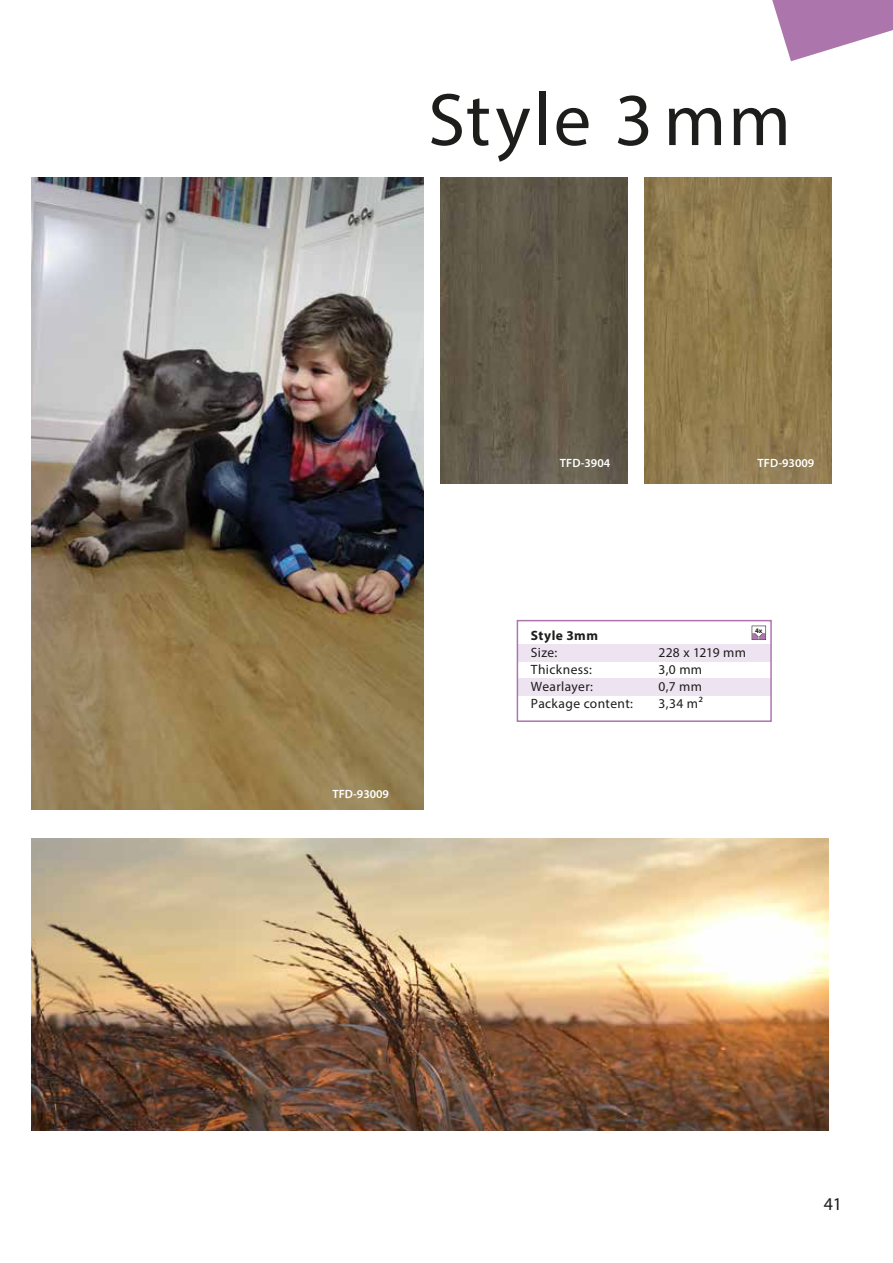
<style>
.page{position:relative;width:893px;height:1263px;background:#fff}
.page>*{position:absolute;margin:0;border:0;box-sizing:border-box;transform-origin:0 0}
.t1{font:75px "Myriad Pro";letter-spacing:.035em;color:#1d1d1b}
.t2{font:18px "Myriad Pro";color:#1d1d1b}
.t3{font:13.5px "Myriad Pro";letter-spacing:.025em;color:#1d1d1b}
.t4{font:13.5px "Myriad Pro";color:#1d1d1b}
.t5{font:700 13.5px "Myriad Pro";letter-spacing:.035em;color:#1d1d1b}
.t6{font:600 12px "Myriad Pro";color:#fff}
.t7{font:700 6.9px "Myriad Pro";color:#1d1d1b}
</style>
<div class="page">
<img style="left:644px;top:178px;width:187px;height:306px">
<img style="left:440px;top:178px;width:187px;height:306px">
<img style="left:32px;top:178px;width:391px;height:631px">
<div style="left:518px;top:644px;width:252px;height:17px;background:#ede3f1"></div>
<div style="left:518px;top:678px;width:252px;height:17px;background:#ede3f1"></div>
<svg style="left:752px;top:626px;width:14px;height:14px"></svg>
<div style="left:517px;top:620px;width:255px;height:102px;border:2px solid #ac76ad"></div>
<img style="left:32px;top:838px;width:796px;height:292px">
<svg style="left:772px;top:0;width:121px;height:61px"></svg>
<h1 class="t1" style="left:428px;top:74px;width:364px">Style 3mm</h1>
<p class="t6" style="left:332px;top:786px;width:58px">TFD-93009</p>
<p class="t6" style="left:560px;top:455px;width:52px">TFD-3904</p>
<p class="t6" style="left:758px;top:455px;width:58px">TFD-93009</p>
<p class="t5" style="left:531px;top:627px;width:69px">Style 3mm</p>
<p class="t3" style="left:531px;top:644px;width:28px">Size:</p>
<p class="t4" style="left:658px;top:644px;width:89px">228 x 1219 mm</p>
<p class="t3" style="left:531px;top:661px;width:63px">Thickness:</p>
<p class="t3" style="left:658px;top:661px;width:45px">3,0 mm</p>
<p class="t3" style="left:531px;top:678px;width:64px">Wearlayer:</p>
<p class="t3" style="left:658px;top:678px;width:45px">0,7 mm</p>
<p class="t3" style="left:531px;top:695px;width:104px">Package content:</p>
<p class="t3" style="left:658px;top:695px;width:46px">3,34 m²</p>
<p class="t7" style="left:755px;top:626px;width:9px">4x</p>
<h2 class="t2" style="left:824px;top:1193px;width:20px">41</h2>
</div>
